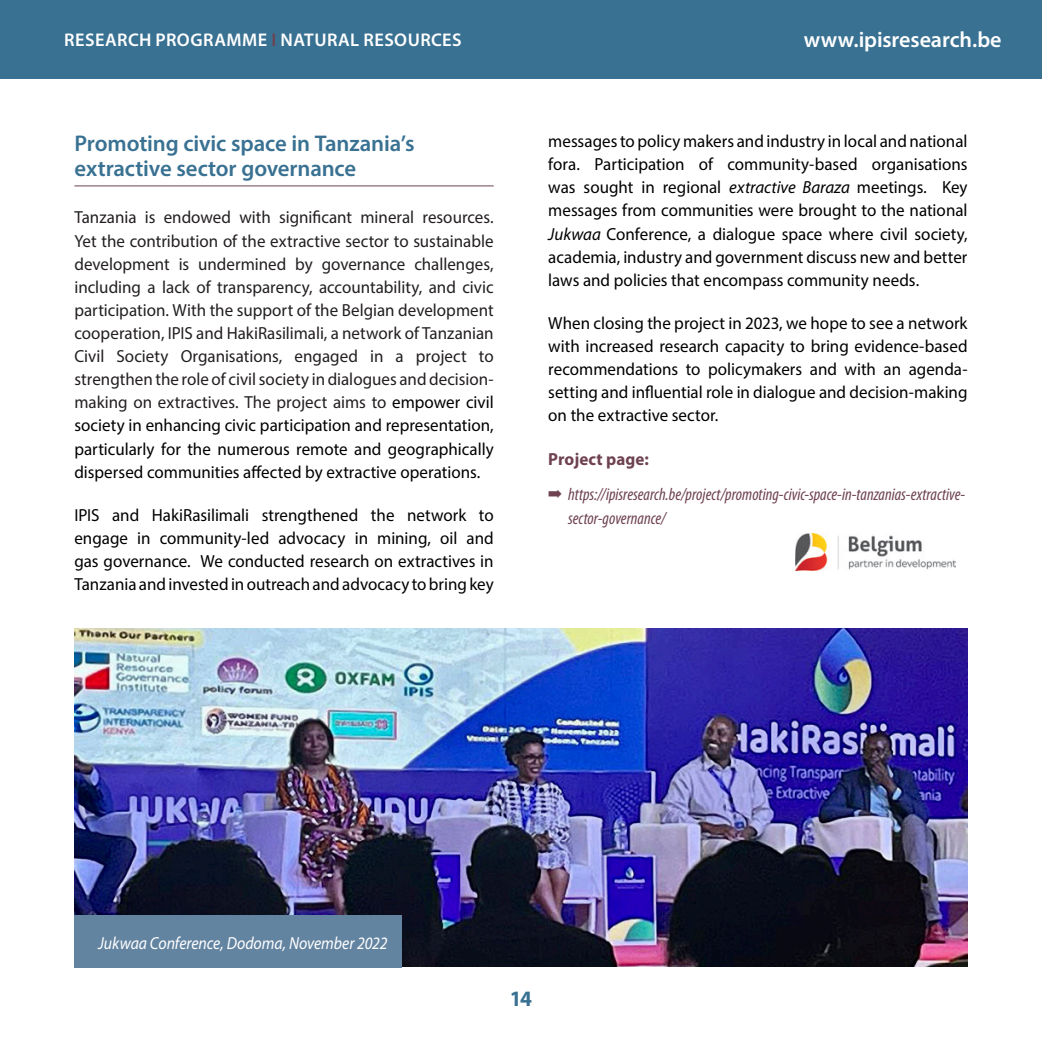
<style>
.page{position:relative;width:1042px;height:1042px;background:#fff}
.page>*{position:absolute;margin:0;border:0;box-sizing:border-box;transform-origin:0 0}
.t1{font:600 22.75px/24.5px "Myriad Pro";letter-spacing:-.005em;color:#397192}
.t2{font:600 22.05px "Myriad Pro";letter-spacing:-.005em;color:#fff}
.t3{font:700 22.05px "Myriad Pro";color:#397192}
.t4{font:600 18.38px "Myriad Pro";letter-spacing:.025em;color:#fff}
.body{font:17.5px/23.1px "Myriad Pro";color:#000;text-align:justify}
.body-2{font:17.5px/23.1px "Myriad Pro";color:#231f20;text-align:justify}
.t5{font:italic condensed 17.5px/24.5px "Myriad Pro";color:#6e4251}
.t6{font:italic 17.5px "Myriad Pro";color:#fff;scale:.9 1}
.t7{font:700 17.5px "Myriad Pro";letter-spacing:.005em;color:#6e4251}
.s1{color:#6e4251}
.s2{color:#000}
.s3{font-style:italic}
</style>
<div class="page">
<div style="left:0;top:0;width:1042px;height:78px;background:#397192"></div>
<hr style="left:74px;top:185px;width:420px;height:1px;background:#6e4251">
<img style="left:74px;top:629px;width:893px;height:337px">
<div style="left:74px;top:915px;width:328px;height:53px;background:#6384a1"></div>
<img style="left:795px;top:533px;width:160px;height:37px">
<p class="t4" style="left:64px;top:28px;width:399px">RESEARCH PROGRAMME <span class="s1">I</span> NATURAL RESOURCES</p>
<p class="t2" style="left:804px;top:26px;width:199px">www.ipisresearch.be</p>
<h4 class="t1" style="left:74px;top:131px;width:342px">Promoting civic space in Tanzania’s extractive sector governance</h4>
<p class="body-2" style="left:74px;top:206px;width:421px">Tanzania is endowed with significant mineral resources.<br>Yet the contribution of the extractive sector to sustainable development is undermined by governance challenges, including a lack of transparency, accountability, and civic participation. With the support of the Belgian development cooperation, IPIS and HakiRasilimali, a network of Tanzanian Civil Society Organisations, engaged in a project to strengthen the role of civil society in dialogues and decision&shy;making on extractives. The project aims to <span class="s2">empower civil society in enhancing civic participation and representation, particularly for the numerous remote and geographically dispersed communities affected by extractive operations.</span></p>
<p class="body" style="left:74px;top:503px;width:421px">IPIS and HakiRasilimali strengthened the network to engage in community-led advocacy in mining, oil and gas governance. We conducted research on extractives in Tanzania and invested in outreach and advocacy to bring key</p>
<p class="body" style="left:548px;top:129px;width:421px">messages to policy makers and industry in local and national fora. Participation of community-based organisations was sought in regional <span class="s3">extractive Baraza</span> meetings<span class="s3">.</span> Key messages from communities were brought to the national <span class="s3">Jukwaa</span> Conference, a dialogue space where civil society, academia, industry and government discuss new and better laws and policies that encompass community needs.</p>
<p class="body" style="left:548px;top:311px;width:421px">When closing the project in 2023, we hope to see a network with increased research capacity to bring evidence-based recommendations to policymakers and with an agenda&shy;setting and influential role in dialogue and decision-making on the extractive sector.</p>
<h5 class="t7" style="left:548px;top:450px;width:102px">Project page:</h5>
<p class="t5" style="left:568px;top:482px;width:399px;text-indent:-20px">➡ https://ipisresearch.be/project/promoting-civic-space-in-tanzanias-extractive&shy;sector-governance/</p>
<p class="t6" style="left:98px;top:933px;width:323px">Jukwaa Conference, Dodoma, November 2022</p>
<p class="t3" style="left:510px;top:986px;width:24px">14</p>
</div>
